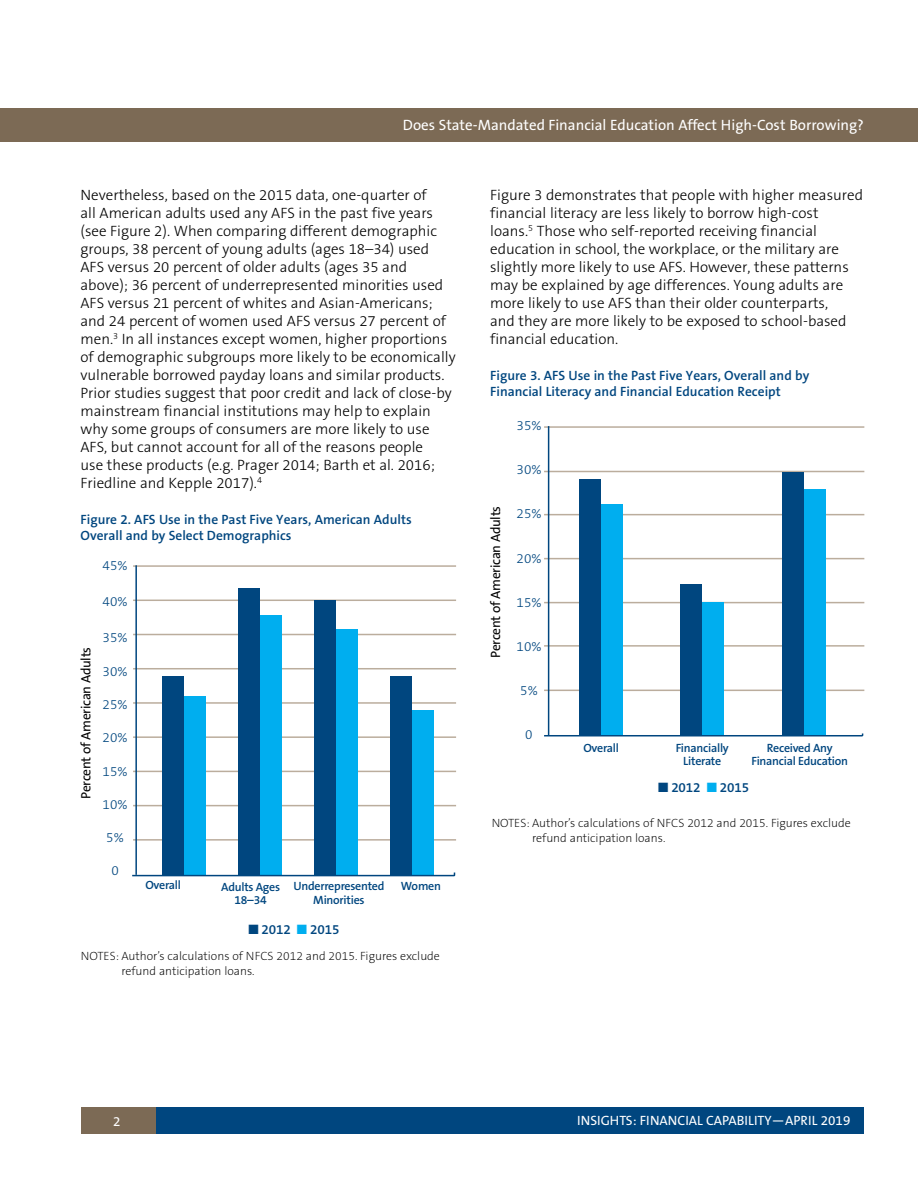
<style>
.page{position:relative;width:918px;height:1188px;background:#fff}
.page>*{position:absolute;margin:0;border:0;box-sizing:border-box;transform-origin:0 0}
.text{font:300 15px/18px "The Sans B3";color:#000}
.t1{font:15px "The Sans B5 Plain";color:#fff}
.figure_text{font:600 13.5px/16.2px "The Sans B6";color:#00467f}
.t2{font:13.5px "The Sans B5 Plain";letter-spacing:-.02em;color:#000}
.text_123{font:300 13.5px "The Sans B3";color:#00467f}
.t3{font:13.5px "The Sans B5 Plain";color:#fff}
.text-2{font:600 13.5px "The Sans B6";letter-spacing:-.01em;color:#00467f}
.chart_numbers{font:300 13.5px "The Sans B3";color:#00467f}
.note{font:200 12px/15px "The Sans B2";color:#000}
.t4{font:600 12px/13.5px "The Sans B6";letter-spacing:-.02em;color:#00467f;text-align:center}
.s1{color:#00aeef}
</style>
<div class="page">
<div style="left:155px;top:1107px;width:709px;height:27px;background:#00467f"></div>
<div style="left:81px;top:1107px;width:74px;height:27px;background:#7c6a55"></div>
<div style="left:0;top:108px;width:918px;height:34px;background:#7c6a55"></div>
<hr style="left:133px;top:600px;width:323px;height:1px;background:#bbad9d">
<hr style="left:133px;top:634px;width:323px;height:1px;background:#bbad9d">
<hr style="left:133px;top:668px;width:323px;height:1px;background:#bbad9d">
<hr style="left:133px;top:702px;width:323px;height:2px;background:#bbad9d">
<hr style="left:133px;top:736px;width:323px;height:2px;background:#bbad9d">
<hr style="left:133px;top:771px;width:323px;height:1px;background:#bbad9d">
<hr style="left:133px;top:805px;width:323px;height:1px;background:#bbad9d">
<hr style="left:133px;top:839px;width:323px;height:2px;background:#bbad9d">
<div style="left:162px;top:677px;width:22px;height:198px;background:#00467f"></div>
<div style="left:184px;top:696px;width:22px;height:179px;background:#00aeef"></div>
<div style="left:238px;top:588px;width:22px;height:287px;background:#00467f"></div>
<div style="left:260px;top:615px;width:22px;height:260px;background:#00aeef"></div>
<div style="left:314px;top:600px;width:22px;height:275px;background:#00467f"></div>
<div style="left:336px;top:629px;width:22px;height:246px;background:#00aeef"></div>
<div style="left:390px;top:676px;width:22px;height:199px;background:#00467f"></div>
<div style="left:412px;top:711px;width:22px;height:164px;background:#00aeef"></div>
<hr style="left:132px;top:875px;width:322px;height:1px;background:#00467f">
<hr style="left:544px;top:426px;width:320px;height:2px;background:#bbad9d">
<hr style="left:544px;top:471px;width:320px;height:1px;background:#bbad9d">
<hr style="left:544px;top:514px;width:320px;height:1px;background:#bbad9d">
<hr style="left:544px;top:558px;width:320px;height:1px;background:#bbad9d">
<hr style="left:544px;top:602px;width:320px;height:1px;background:#bbad9d">
<hr style="left:544px;top:645px;width:320px;height:2px;background:#bbad9d">
<hr style="left:544px;top:690px;width:320px;height:1px;background:#bbad9d">
<div style="left:579px;top:479px;width:22px;height:256px;background:#00467f"></div>
<div style="left:601px;top:505px;width:21px;height:230px;background:#00aeef"></div>
<div style="left:681px;top:584px;width:21px;height:152px;background:#00467f"></div>
<div style="left:702px;top:602px;width:22px;height:134px;background:#00aeef"></div>
<div style="left:782px;top:472px;width:22px;height:264px;background:#00467f"></div>
<div style="left:804px;top:489px;width:22px;height:247px;background:#00aeef"></div>
<hr style="left:544px;top:735px;width:319px;height:1px;background:#00467f">
<hr style="left:548px;top:426px;width:1px;height:309px;background:#00467f">
<hr style="left:133px;top:565px;width:323px;height:2px;background:#bbad9d">
<hr style="left:135px;top:565px;width:2px;height:310px;background:#00467f">
<p class="t1" style="left:403px;top:117px;width:463px">Does State-Mandated Financial Education Affect High-Cost Borrowing?</p>
<p class="text" style="left:81px;top:186px;width:377px">Nevertheless, based on the 2015 data, one-quarter of<br>all American adults used any AFS in the past five years (see Figure 2). When comparing different demographic groups, 38 percent of young adults (ages 18–34) used AFS versus 20 percent of older adults (ages 35 and above); 36 percent of underrepresented minorities used AFS versus 21 percent of whites and Asian-Americans; and 24 percent of women used AFS versus 27 percent of men.<sup>3</sup> In all instances except women, higher proportions of demographic subgroups more likely to be economically vulnerable borrowed payday loans and similar products.<br>Prior studies suggest that poor credit and lack of close-by mainstream financial institutions may help to explain why some groups of consumers are more likely to use AFS, but cannot account for all of the reasons people<br>use these products (e.g. Prager 2014; Barth et al. 2016; Friedline and Kepple 2017).<sup>4</sup></p>
<p class="figure_text" style="left:81px;top:512px;width:333px">Figure 2. AFS Use in the Past Five Years, American Adults<br>Overall and by Select Demographics</p>
<p class="t2" style="left:79px;top:799px;width:153px;rotate:-90deg">Percent of American Adults</p>
<p class="chart_numbers" style="left:103px;top:559px;width:26px">45%</p>
<p class="chart_numbers" style="left:103px;top:595px;width:26px">40%</p>
<p class="text_123" style="left:103px;top:631px;width:26px">35%</p>
<p class="text_123" style="left:103px;top:664px;width:26px">30%</p>
<p class="text_123" style="left:103px;top:697px;width:26px">25%</p>
<p class="text_123" style="left:103px;top:730px;width:26px">20%</p>
<p class="text_123" style="left:103px;top:764px;width:26px">15%</p>
<p class="text_123" style="left:103px;top:797px;width:26px">10%</p>
<p class="text_123" style="left:106px;top:830px;width:19px">5%</p>
<p class="text_123" style="left:111px;top:864px;width:9px">0</p>
<p class="t4" style="left:145px;top:879px;width:37px">Overall</p>
<p class="t4" style="left:221px;top:880px;width:60px">Adults Ages</p>
<p class="t4" style="left:401px;top:879px;width:42px">Women</p>
<p class="t4" style="left:235px;top:894px;width:34px">18–34</p>
<p class="t4" style="left:293px;top:880px;width:93px">Underrepresented<br>Minorities</p>
<p class="text-2" style="left:248px;top:922px;width:93px">■ 2012 <span class="s1">■</span> 2015</p>
<p class="note" style="left:121px;top:949px;width:320px;text-indent:-40px">NOTES: Author’s calculations of NFCS 2012 and 2015. Figures exclude refund anticipation loans.</p>
<p class="text" style="left:490px;top:186px;width:374px">Figure 3 demonstrates that people with higher measured financial literacy are less likely to borrow high-cost loans.<sup>5</sup> Those who self-reported receiving financial education in school, the workplace, or the military are slightly more likely to use AFS. However, these patterns may be explained by age differences. Young adults are more likely to use AFS than their older counterparts,<br>and they are more likely to be exposed to school-based financial education.</p>
<p class="figure_text" style="left:490px;top:368px;width:321px">Figure 3. AFS Use in the Past Five Years, Overall and by<br>Financial Literacy and Financial Education Receipt</p>
<p class="t2" style="left:488px;top:658px;width:153px;rotate:-90deg">Percent of American Adults</p>
<p class="text_123" style="left:517px;top:418px;width:26px">35%</p>
<p class="text_123" style="left:517px;top:463px;width:26px">30%</p>
<p class="text_123" style="left:517px;top:507px;width:26px">25%</p>
<p class="text_123" style="left:517px;top:551px;width:26px">20%</p>
<p class="text_123" style="left:517px;top:595px;width:26px">15%</p>
<p class="text_123" style="left:517px;top:639px;width:26px">10%</p>
<p class="text_123" style="left:520px;top:683px;width:19px">5%</p>
<p class="text_123" style="left:525px;top:727px;width:9px">0</p>
<p class="t4" style="left:583px;top:741px;width:37px">Overall</p>
<p class="t4" style="left:676px;top:741px;width:55px">Financially<br>Literate</p>
<p class="t4" style="left:752px;top:741px;width:98px">Received Any<br>Financial Education</p>
<p class="text-2" style="left:658px;top:780px;width:93px">■ 2012 <span class="s1">■</span> 2015</p>
<p class="note" style="left:532px;top:816px;width:320px;text-indent:-40px">NOTES: Author’s calculations of NFCS 2012 and 2015. Figures exclude refund anticipation loans.</p>
<p class="t3" style="left:113px;top:1114px;width:9px">2</p>
<p class="t3" style="left:577px;top:1114px;width:275px">INSIGHTS: FINANCIAL CAPABILITY—APRIL 2019</p>
</div>
